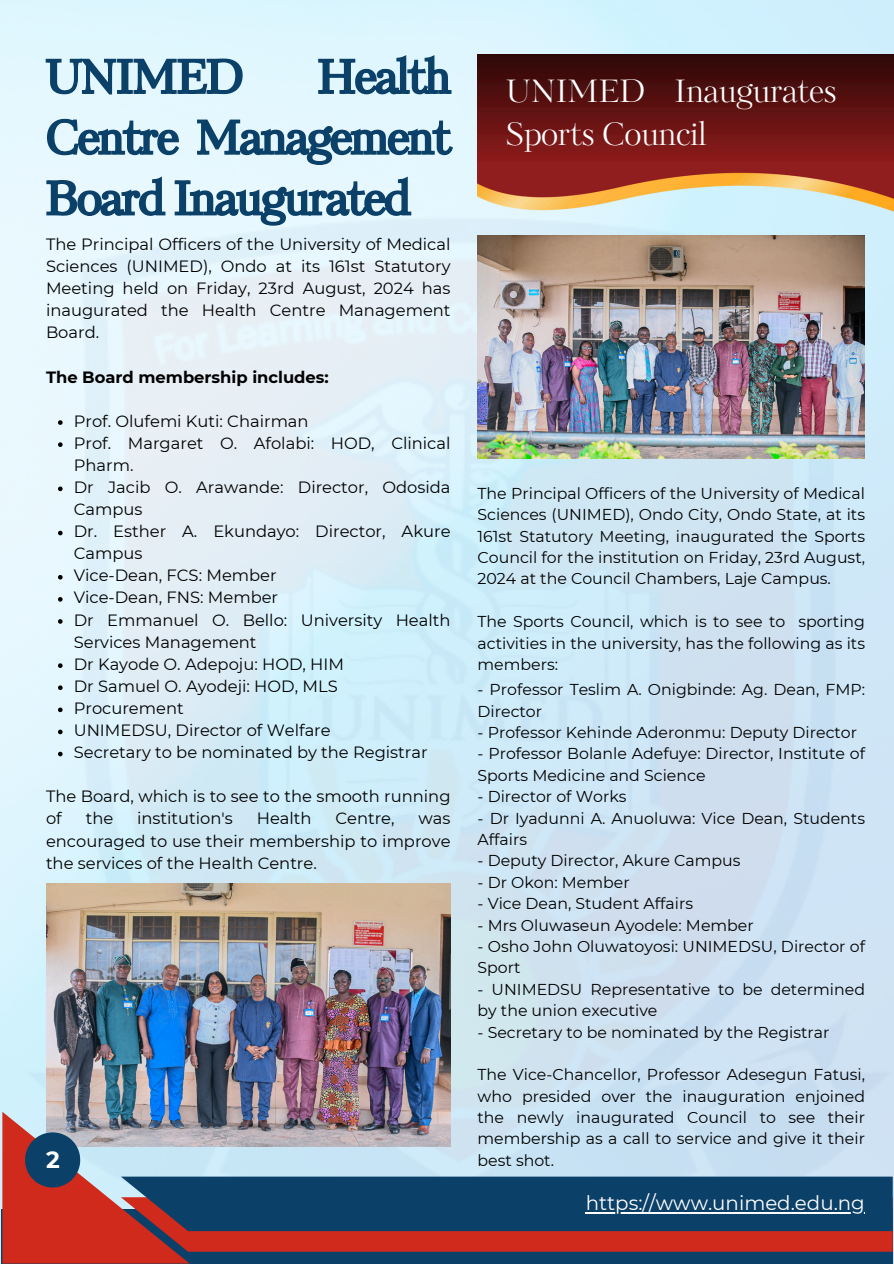
<style>
.page{position:relative;width:894px;height:1264px;background:#fff}
.page>*{position:absolute;margin:0;border:0;box-sizing:border-box;transform-origin:0 0}
.t1{font:43.95px "Kudryashev Display Contrast";color:#0b4068}
.t2{font:31.05px/42.9px "Kudryashev Display Contrast";color:#fff}
.t3{font:700 23.25px "Montserrat";color:#fff}
.t4{font:19.8px "Montserrat";color:#fff}
.t5{font:16.35px/22px "Montserrat";color:#000}
.t6{font:700 16.35px "Montserrat";color:#000}
.t7{font:15.75px/21.3px "Montserrat";color:#000}
</style>
<div class="page">
<img style="left:0;top:0;width:893px;height:1263px">
<img style="left:0;top:208px;width:893px;height:1018px">
<img style="left:46px;top:883px;width:404px;height:228px">
<svg style="left:2px;top:1111px;width:890px;height:152px;background:#7d7689"></svg>
<img style="left:477px;top:54px;width:416px;height:161px">
<img style="left:477px;top:236px;width:387px;height:223px">
<svg style="left:58px;top:420px;width:5px;height:5px"></svg>
<svg style="left:58px;top:442px;width:5px;height:5px"></svg>
<svg style="left:58px;top:486px;width:5px;height:5px"></svg>
<svg style="left:58px;top:530px;width:5px;height:5px"></svg>
<svg style="left:58px;top:575px;width:5px;height:4px"></svg>
<svg style="left:58px;top:597px;width:5px;height:4px"></svg>
<svg style="left:58px;top:619px;width:5px;height:4px"></svg>
<svg style="left:58px;top:663px;width:5px;height:5px"></svg>
<svg style="left:58px;top:685px;width:5px;height:5px"></svg>
<svg style="left:58px;top:707px;width:5px;height:5px"></svg>
<svg style="left:58px;top:729px;width:5px;height:5px"></svg>
<svg style="left:58px;top:751px;width:5px;height:5px"></svg>
<hr style="left:585px;top:1211px;width:279px;height:2px;background:#fff">
<svg style="left:44px;top:50px;width:409px;height:47px;background:#a2c1d2"></svg>
<svg style="left:45px;top:110px;width:410px;height:57px;background:#a9c5d5"></svg>
<svg style="left:45px;top:174px;width:368px;height:54px;background:#a0bcce"></svg>
<p class="t1" style="left:46px;top:46px;width:199px">UNIMED</p>
<p class="t2" style="left:505px;top:71px;width:332px">UNIMED Inaugurates<br>Sports Council</p>
<h2 class="t5" style="left:46px;top:233px;width:406px;text-align:justify">The Principal Officers of the University of Medical Sciences (UNIMED), Ondo at its 161st Statutory Meeting held on Friday, 23rd August, 2024 has inaugurated the Health Centre Management Board.</h2>
<p class="t6" style="left:46px;top:366px;width:284px">The Board membership includes:</p>
<p class="t5" style="left:74px;top:410px;width:236px">Prof. Olufemi Kuti: Chairman</p>
<h4 class="t5" style="left:74px;top:432px;width:378px">Prof. Margaret O. Afolabi: HOD, Clinical<br>Pharm.</h4>
<p class="t5" style="left:74px;top:476px;width:378px">Dr Jacib O. Arawande: Director, Odosida<br>Campus</p>
<p class="t5" style="left:74px;top:520px;width:378px">Dr. Esther A. Ekundayo: Director, Akure<br>Campus</p>
<p class="t5" style="left:74px;top:564px;width:204px">Vice-Dean, FCS: Member</p>
<p class="t5" style="left:74px;top:586px;width:206px">Vice-Dean, FNS: Member</p>
<p class="t5" style="left:74px;top:608px;width:378px">Dr Emmanuel O. Bello: University Health<br>Services Management</p>
<p class="t5" style="left:74px;top:653px;width:272px">Dr Kayode O. Adepoju: HOD, HIM</p>
<p class="t5" style="left:74px;top:675px;width:265px">Dr Samuel O. Ayodeji: HOD, MLS</p>
<p class="t5" style="left:74px;top:697px;width:111px">Procurement</p>
<p class="t5" style="left:74px;top:719px;width:258px">UNIMEDSU, Director of Welfare</p>
<p class="t5" style="left:74px;top:741px;width:355px">Secretary to be nominated by the Registrar</p>
<p class="t5" style="left:46px;top:785px;width:406px">The Board, which is to see to the smooth running of</p>
<p class="t5" style="left:86px;top:807px;width:29px">the</p>
<p class="t5" style="left:137px;top:807px;width:97px">institution's</p>
<p class="t5" style="left:257px;top:807px;width:56px">Health</p>
<p class="t5" style="left:335px;top:807px;width:61px">Centre,</p>
<p class="t5" style="left:46px;top:807px;width:406px;text-align:justify;text-indent:372px">was encouraged to use their membership to improve the services of the Health Centre.</p>
<p class="t3" style="left:46px;top:1145px;width:15px">2</p>
<p class="t7" style="left:477px;top:482px;width:389px;text-align:justify">The Principal Officers of the University of Medical Sciences (UNIMED), Ondo City, Ondo State, at its 161st Statutory Meeting, inaugurated the Sports Council for the institution on Friday, 23rd August, 2024 at the Council Chambers, Laje Campus.</p>
<p class="t7" style="left:477px;top:611px;width:389px;text-align:justify">The Sports Council, which is to see to sporting activities in the university, has the following as its members:</p>
<p class="t7" style="left:477px;top:679px;width:389px">- Professor Teslim A. Onigbinde: Ag. Dean, FMP:<br>Director</p>
<p class="t7" style="left:477px;top:721px;width:381px">- Professor Kehinde Aderonmu: Deputy Director</p>
<p class="t7" style="left:477px;top:743px;width:389px">- Professor Bolanle Adefuye: Director, Institute of<br>Sports Medicine and Science</p>
<p class="t7" style="left:477px;top:786px;width:150px">- Director of Works</p>
<p class="t7" style="left:477px;top:807px;width:389px">- Dr Iyadunni A. Anuoluwa: Vice Dean, Students<br>Affairs</p>
<p class="t7" style="left:477px;top:850px;width:264px">- Deputy Director, Akure Campus</p>
<p class="t7" style="left:477px;top:871px;width:154px">- Dr Okon: Member</p>
<p class="t7" style="left:477px;top:892px;width:217px">- Vice Dean, Student Affairs</p>
<p class="t7" style="left:477px;top:914px;width:278px">- Mrs Oluwaseun Ayodele: Member</p>
<p class="t7" style="left:477px;top:935px;width:389px">- Osho John Oluwatoyosi: UNIMEDSU, Director of<br>Sport</p>
<p class="t7" style="left:477px;top:978px;width:389px">- UNIMEDSU Representative to be determined by the union executive</p>
<p class="t7" style="left:477px;top:1021px;width:353px">- Secretary to be nominated by the Registrar</p>
<p class="t7" style="left:477px;top:1063px;width:389px;text-align:justify">The Vice-Chancellor, Professor Adesegun Fatusi, who presided over the inauguration enjoined the newly inaugurated Council to see their membership as a call to service and give it their best shot.</p>
<p class="t4" style="left:585px;top:1190px;width:280px">https://www.unimed.edu.ng</p>
</div>
